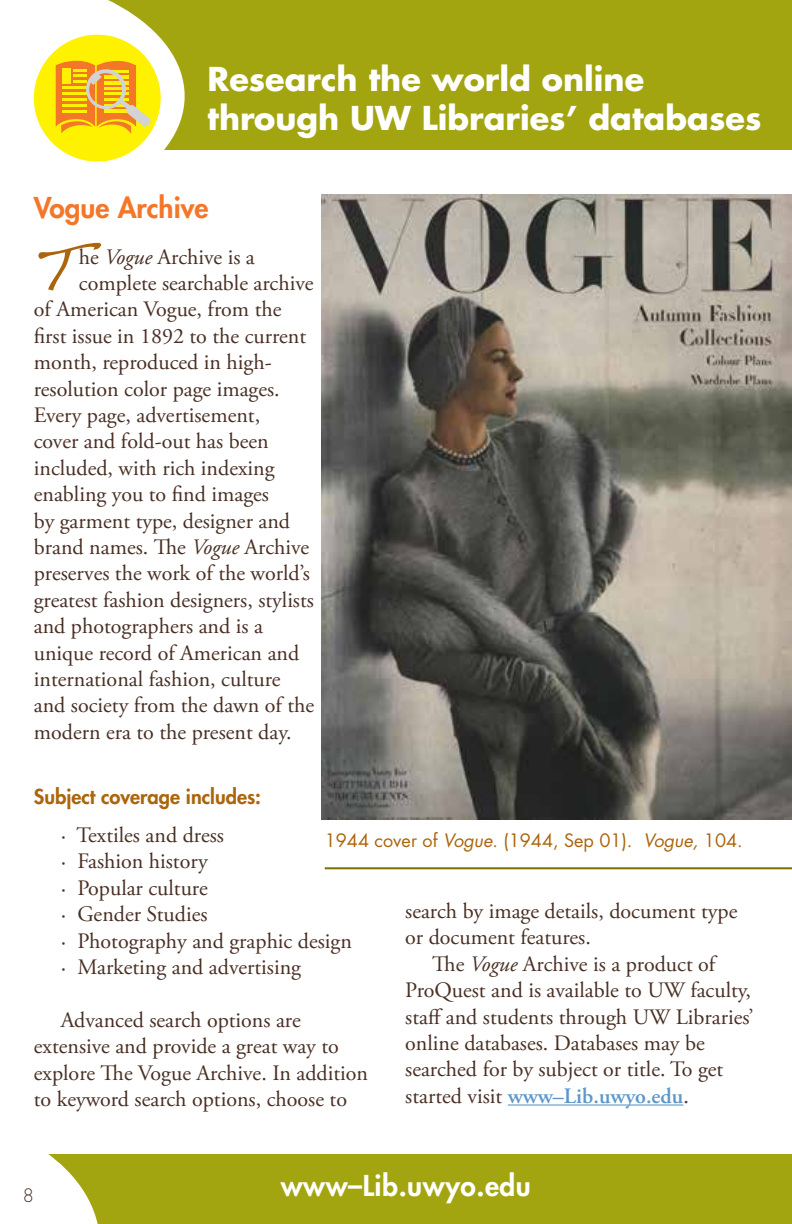
<style>
.page{position:relative;width:792px;height:1224px;background:#fff}
.page>*{position:absolute;margin:0;border:0;box-sizing:border-box;transform-origin:0 0}
.t1{font:64px "Handwriting Dakota";color:#ab650d}
.t2{font:700 32px/38.4px "Futura";color:#fff}
.t3{font:800 28px "Futura";letter-spacing:.02em;color:#fff}
.t4{font:800 28px "Futura";color:#f47729}
.t5{font:22px/26.4px "Adobe Garamond Pro";color:#492f24}
.t6{font:800 20px "Futura";color:#ab650d}
.t7{font:18px "Futura";color:#ab650d}
.t8{font:300 18px "Futura";color:#492f24}
.s1{font-style:italic}
.s2{font-weight:600;color:#5d97c9}
</style>
<div class="page">
<div style="left:0;top:1154px;width:792px;height:70px;background:#a3a510"></div>
<svg style="left:0;top:1154px;width:98px;height:70px"></svg>
<div style="left:0;top:0;width:792px;height:150px;background:#a3a510"></div>
<svg style="left:0;top:0;width:185px;height:162px"></svg>
<div style="left:34px;top:35px;width:127px;height:127px;background:#fff200;border-radius:50%"></div>
<svg style="left:56px;top:61px;width:95px;height:73px"></svg>
<img style="left:322px;top:195px;width:470px;height:624px">
<hr style="left:508px;top:1104px;width:175px;height:2px;background:#5d97c9">
<hr style="left:325px;top:867px;width:467px;height:2px;background:#7a6f00">
<h2 class="t2" style="left:208px;top:59px;width:555px">Research the world online through UW Libraries’ databases</h2>
<p class="t4" style="left:34px;top:189px;width:176px">Vogue Archive</p>
<h1 class="t1" style="left:34px;top:231px;width:47px">T</h1>
<p class="t5" style="left:79px;top:244px;width:177px">he <span class="s1">Vogue</span> Archive is a</p>
<p class="t5" style="left:79px;top:271px;width:236px">complete searchable archive</p>
<p class="t5" style="left:34px;top:297px;width:249px">of American Vogue, from the</p>
<p class="t5" style="left:34px;top:323px;width:274px">first issue in 1892 to the current</p>
<p class="t5" style="left:34px;top:350px;width:239px">month, reproduced in high-</p>
<p class="t5" style="left:34px;top:376px;width:247px">resolution color page images.</p>
<p class="t5" style="left:34px;top:403px;width:228px">Every page, advertisement,</p>
<p class="t5" style="left:34px;top:429px;width:236px">cover and fold-out has been</p>
<p class="t5" style="left:34px;top:455px;width:242px">included, with rich indexing</p>
<p class="t5" style="left:34px;top:482px;width:237px">enabling you to find images</p>
<p class="t5" style="left:34px;top:508px;width:258px">by garment type, designer and</p>
<p class="t5" style="left:34px;top:535px;width:277px">brand names. The <span class="s1">Vogue</span> Archive</p>
<p class="t5" style="left:34px;top:561px;width:278px">preserves the work of the world’s</p>
<p class="t5" style="left:34px;top:587px;width:282px">greatest fashion designers, stylists</p>
<p class="t5" style="left:34px;top:614px;width:231px">and photographers and is a</p>
<p class="t5" style="left:34px;top:640px;width:267px">unique record of American and</p>
<p class="t5" style="left:34px;top:667px;width:248px">international fashion, culture</p>
<p class="t5" style="left:34px;top:693px;width:282px">and society from the dawn of the</p>
<p class="t5" style="left:34px;top:719px;width:259px">modern era to the present day.</p>
<p class="t6" style="left:34px;top:783px;width:229px">Subject coverage includes:</p>
<p class="t5" style="left:61px;top:823px;width:293px">· Textiles and dress<br>· Fashion history<br>· Popular culture<br>· Gender Studies<br>· Photography and graphic design · Marketing and advertising</p>
<p class="t5" style="left:34px;top:1007px;width:336px;text-indent:27px">Advanced search options are extensive and provide a great way to explore The Vogue Archive. In addition to keyword search options, choose to</p>
<p class="t7" style="left:325px;top:828px;width:420px">1944 cover of <span class="s1">Vogue</span>. (1944, Sep 01). <span class="s1">Vogue,</span> 104.</p>
<p class="t5" style="left:405px;top:899px;width:334px">search by image details, document type or document features.</p>
<p class="t5" style="left:405px;top:951px;width:350px;text-indent:27px">The <span class="s1">Vogue</span> Archive is a product of ProQuest and is available to UW faculty, staff and students through UW Libraries’ online databases. Databases may be searched for by subject or title. To get started visit <span class="s2">www–Lib.uwyo.edu</span>.</p>
<p class="t8" style="left:23px;top:1183px;width:13px">8</p>
<p class="t8" style="left:16px;top:1184px;width:13px">8</p>
<p class="t3" style="left:281px;top:1167px;width:252px">www–Lib.uwyo.edu</p>
</div>
